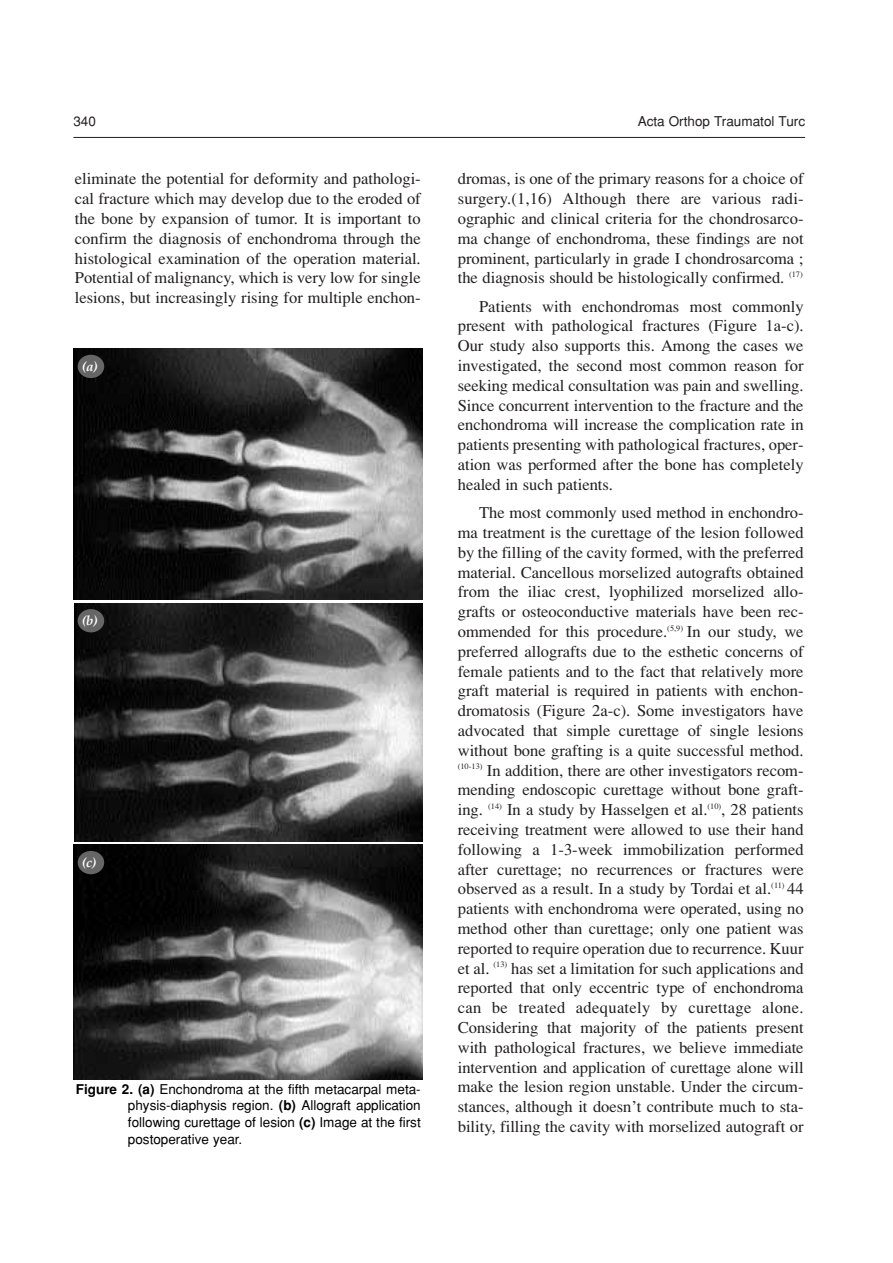
<style>
.page{position:relative;width:893px;height:1263px;background:#fff}
.page>*{position:absolute;margin:0;border:0;box-sizing:border-box;transform-origin:0 0}
.t1{font:16.5px/19.8px "Times Turk";color:#231f20;text-align:justify}
.t2{font:13.5px/16.6px "Helvetica Turk";color:#000;text-align:justify}
.t3{font:13.5px "Helvetica Turk";color:#231f20}
.t4{font:13.5px "Palatino Turk BI";color:#fff}
.s1{font-family:"Helvetica Turk B"}
</style>
<div class="page">
<hr style="left:73px;top:137px;width:732px;height:1px;background:#231f20">
<img style="left:73px;top:348px;width:349px;height:252px">
<img style="left:74px;top:604px;width:348px;height:238px">
<img style="left:73px;top:844px;width:349px;height:236px">
<div style="left:78px;top:355px;width:26px;height:23px;background:#666;border-radius:50%"></div>
<div style="left:78px;top:609px;width:26px;height:23px;background:#666;border-radius:50%"></div>
<div style="left:78px;top:851px;width:26px;height:23px;background:#666;border-radius:50%"></div>
<p class="t3" style="left:73px;top:116px;width:24px">340</p>
<p class="t3" style="left:637px;top:116px;width:169px">Acta Orthop Traumatol Turc</p>
<p class="t1" style="left:75px;top:170px;width:347px">eliminate the potential for deformity and pathologi&shy;cal fracture which may develop due to the eroded of the bone by expansion of tumor. It is important to confirm the diagnosis of enchondroma through the histological examination of the operation material.<br>Potential of malignancy, which is very low for single lesions, but increasingly rising for multiple enchon-</p>
<p class="t1" style="left:458px;top:170px;width:347px">dromas, is one of the primary reasons for a choice of surgery.(1,16) Although there are various radi&shy;ographic and clinical criteria for the chondrosarco&shy;ma change of enchondroma, these findings are not prominent, particularly in grade I chondrosarcoma ; the diagnosis should be histologically confirmed. <sup>(17)</sup></p>
<p class="t1" style="left:458px;top:298px;width:347px;text-indent:21px">Patients with enchondromas most commonly present with pathological fractures (Figure 1a-c).<br>Our study also supports this. Among the cases we investigated, the second most common reason for seeking medical consultation was pain and swelling.<br>Since concurrent intervention to the fracture and the enchondroma will increase the complication rate in patients presenting with pathological fractures, oper&shy;ation was performed after the bone has completely healed in such patients.</p>
<p class="t1" style="left:458px;top:504px;width:347px;text-indent:21px">The most commonly used method in enchondro&shy;ma treatment is the curettage of the lesion followed by the filling of the cavity formed, with the preferred material. Cancellous morselized autografts obtained from the iliac crest, lyophilized morselized allo&shy;grafts or osteoconductive materials have been rec&shy;ommended for this procedure.<sup>(5,9)</sup> In our study, we preferred allografts due to the esthetic concerns of female patients and to the fact that relatively more graft material is required in patients with enchon&shy;dromatosis (Figure 2a-c). Some investigators have advocated that simple curettage of single lesions without bone grafting is a quite successful method. <sup>(10-13)</sup> In addition, there are other investigators recom&shy;mending endoscopic curettage without bone graft&shy;ing. <sup>(14)</sup> In a study by Hasselgen et al.<sup>(10)</sup>, 28 patients receiving treatment were allowed to use their hand following a 1-3-week immobilization performed after curettage; no recurrences or fractures were observed as a result. In a study by Tordai et al.<sup>(11)</sup> 44 patients with enchondroma were operated, using no method other than curettage; only one patient was reported to require operation due to recurrence. Kuur et al. <sup>(13)</sup> has set a limitation for such applications and reported that only eccentric type of enchondroma can be treated adequately by curettage alone.<br>Considering that majority of the patients present with pathological fractures, we believe immediate intervention and application of curettage alone will make the lesion region unstable. Under the circum&shy;stances, although it doesn’t contribute much to sta&shy;bility, filling the cavity with morselized autograft or</p>
<p class="t4" style="left:82px;top:361px;width:18px">(a)</p>
<p class="t4" style="left:82px;top:616px;width:17px">(b)</p>
<p class="t4" style="left:82px;top:857px;width:16px">(c)</p>
<p class="t2" style="left:128px;top:1082px;width:294px;text-indent:-52px"><span class="s1">Figure 2. (a)</span> Enchondroma at the fifth metacarpal meta&shy;physis-diaphysis region. <span class="s1">(b)</span> Allograft application following curettage of lesion <span class="s1">(c)</span> Image at the first postoperative year.</p>
</div>
